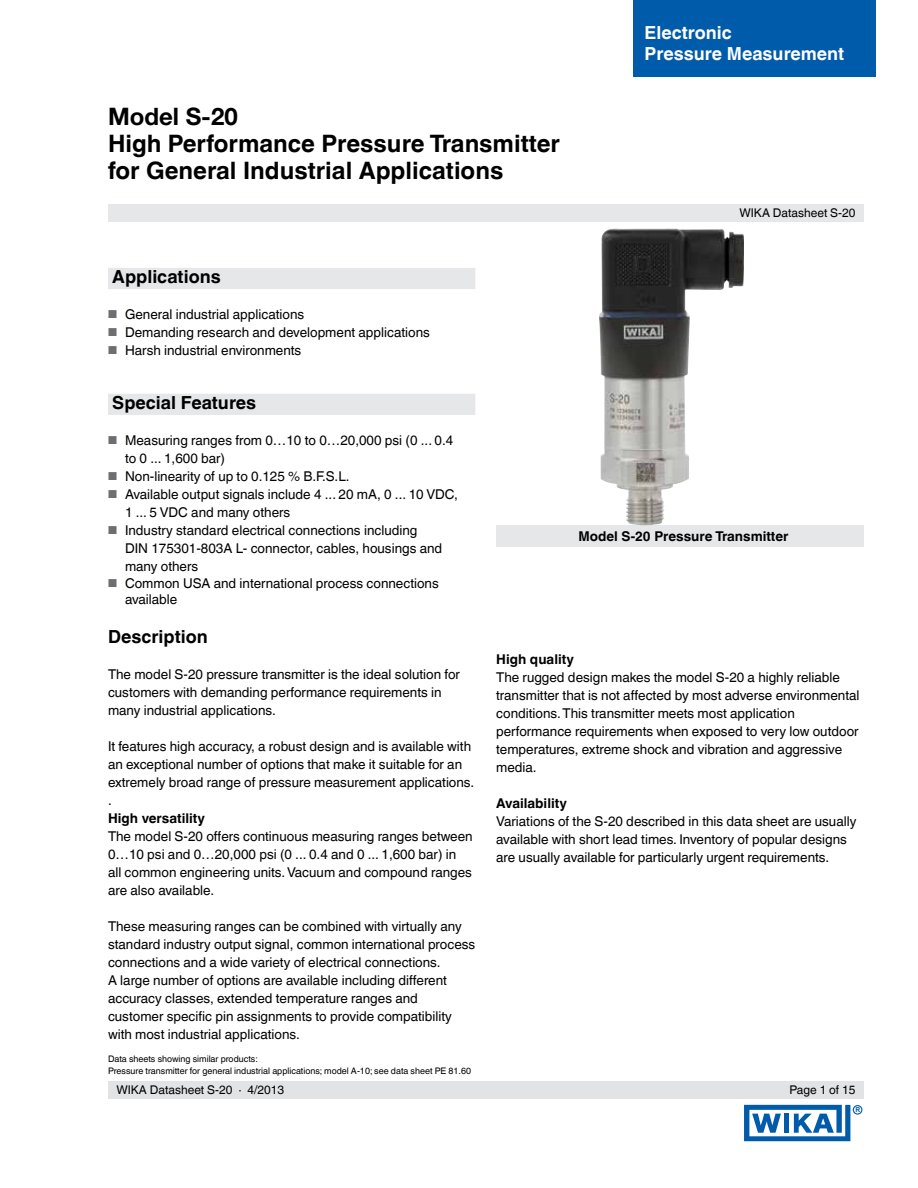
<style>
.page{position:relative;width:918px;height:1188px;background:#fff}
.page>*{position:absolute;margin:0;border:0;box-sizing:border-box;transform-origin:0 0}
.t1{font:700 24px/27px "Helvetica World";color:#000}
.t2{font:700 24px "Helvetica Neue";color:#000}
.t3{font:700 18px "Helvetica World";color:#000}
.t4{font:700 18px/21px "Helvetica World";color:#fff}
.t5{font:13.5px/18px "Helvetica World";color:#000}
.t6{font:700 13.5px "Helvetica World";color:#000}
.t7{font:12px "Helvetica World";color:#000}
.t8{font:9px/12px "Helvetica World";color:#000}
.t9{font:700 6.75px "Arial";color:#005baa}
.s1{font-size:11.55px;color:#6d6e71}
</style>
<div class="page">
<div style="left:108px;top:1081px;width:756px;height:17px;background:#e2e3e4"></div>
<div style="left:108px;top:204px;width:756px;height:17px;background:#e6e7e8"></div>
<div style="left:633px;top:0;width:242px;height:77px;background:#005baa"></div>
<div style="left:497px;top:525px;width:367px;height:21px;background:#e6e7e8"></div>
<div style="left:108px;top:268px;width:367px;height:21px;background:#e6e7e8"></div>
<svg style="left:744px;top:1105px;width:106px;height:36px"></svg>
<div style="left:853px;top:1105px;width:9px;height:10px;border:1px solid #005baa;border-radius:50%"></div>
<div style="left:108px;top:394px;width:367px;height:21px;background:#e6e7e8"></div>
<img style="left:599px;top:228px;width:145px;height:297px">
<h1 class="t2" style="left:108px;top:102px;width:131px">Model S-20</h1>
<h1 class="t1" style="left:108px;top:130px;width:454px">High Performance Pressure Transmitter for General Industrial Applications</h1>
<h2 class="t3" style="left:112px;top:266px;width:110px">Applications</h2>
<p class="t5" style="left:108px;top:306px;width:198px"><span class="s1">■</span> General industrial applications</p>
<p class="t5" style="left:108px;top:324px;width:323px"><span class="s1">■</span> Demanding research and development applications</p>
<p class="t5" style="left:108px;top:342px;width:195px"><span class="s1">■</span> Harsh industrial environments</p>
<h2 class="t4" style="left:645px;top:22px;width:201px">Electronic<br>Pressure Measurement</h2>
<p class="t7" style="left:739px;top:206px;width:118px">WIKA Datasheet S-20</p>
<h2 class="t3" style="left:112px;top:392px;width:146px">Special Features</h2>
<p class="t5" style="left:125px;top:432px;width:330px;text-indent:-17px"><span class="s1">■</span> Measuring ranges from 0…10 to 0…20,000 psi (0 ... 0.4 to 0 ... 1,600 bar)</p>
<p class="t5" style="left:108px;top:468px;width:243px"><span class="s1">■</span> Non-linearity of up to 0.125 % B.F.S.L.</p>
<p class="t5" style="left:125px;top:486px;width:335px;text-indent:-17px"><span class="s1">■</span> Available output signals include 4 ... 20 mA, 0 ... 10 VDC,<br>1 ... 5 VDC and many others</p>
<p class="t5" style="left:125px;top:522px;width:319px;text-indent:-17px"><span class="s1">■</span> Industry standard electrical connections including<br>DIN 175301-803A L- connector, cables, housings and many others</p>
<p class="t5" style="left:125px;top:575px;width:315px;line-height:16.5px;text-indent:-17px"><span class="s1">■</span> Common USA and international process connections available</p>
<h2 class="t3" style="left:108px;top:627px;width:101px">Description</h2>
<p class="t5" style="left:108px;top:666px;width:354px">The model S-20 pressure transmitter is the ideal solution for customers with demanding performance requirements in many industrial applications.</p>
<p class="t5" style="left:108px;top:738px;width:368px">It features high accuracy, a robust design and is available with an exceptional number of options that make it suitable for an extremely broad range of pressure measurement applications. .</p>
<p class="t6" style="left:108px;top:811px;width:99px">High versatility</p>
<p class="t5" style="left:108px;top:828px;width:366px">The model S-20 offers continuous measuring ranges between 0…10 psi and 0…20,000 psi (0 ... 0.4 and 0 ... 1,600 bar) in all common engineering units. Vacuum and compound ranges are also available.</p>
<p class="t5" style="left:108px;top:918px;width:369px">These measuring ranges can be combined with virtually any standard industry output signal, common international process connections and a wide variety of electrical connections.<br>A large number of options are available including different accuracy classes, extended temperature ranges and customer specific pin assignments to provide compatibility with most industrial applications.</p>
<p class="t8" style="left:108px;top:1053px;width:365px">Data sheets showing similar products:<br>Pressure transmitter for general industrial applications; model A-10; see data sheet PE 81.60</p>
<p class="t6" style="left:578px;top:528px;width:212px">Model S-20 Pressure Transmitter</p>
<p class="t6" style="left:496px;top:652px;width:79px">High quality</p>
<p class="t5" style="left:496px;top:669px;width:365px">The rugged design makes the model S-20 a highly reliable transmitter that is not affected by most adverse environmental conditions. This transmitter meets most application performance requirements when exposed to very low outdoor temperatures, extreme shock and vibration and aggressive media.</p>
<p class="t6" style="left:496px;top:796px;width:72px">Availability</p>
<p class="t5" style="left:496px;top:813px;width:362px">Variations of the S-20 described in this data sheet are usually available with short lead times. Inventory of popular designs are usually available for particularly urgent requirements.</p>
<p class="t7" style="left:116px;top:1083px;width:169px">WIKA Datasheet S-20 · 4/2013</p>
<p class="t7" style="left:790px;top:1083px;width:68px">Page 1 of 15</p>
<p class="t9" style="left:855px;top:1105px;width:6px">R</p>
</div>
